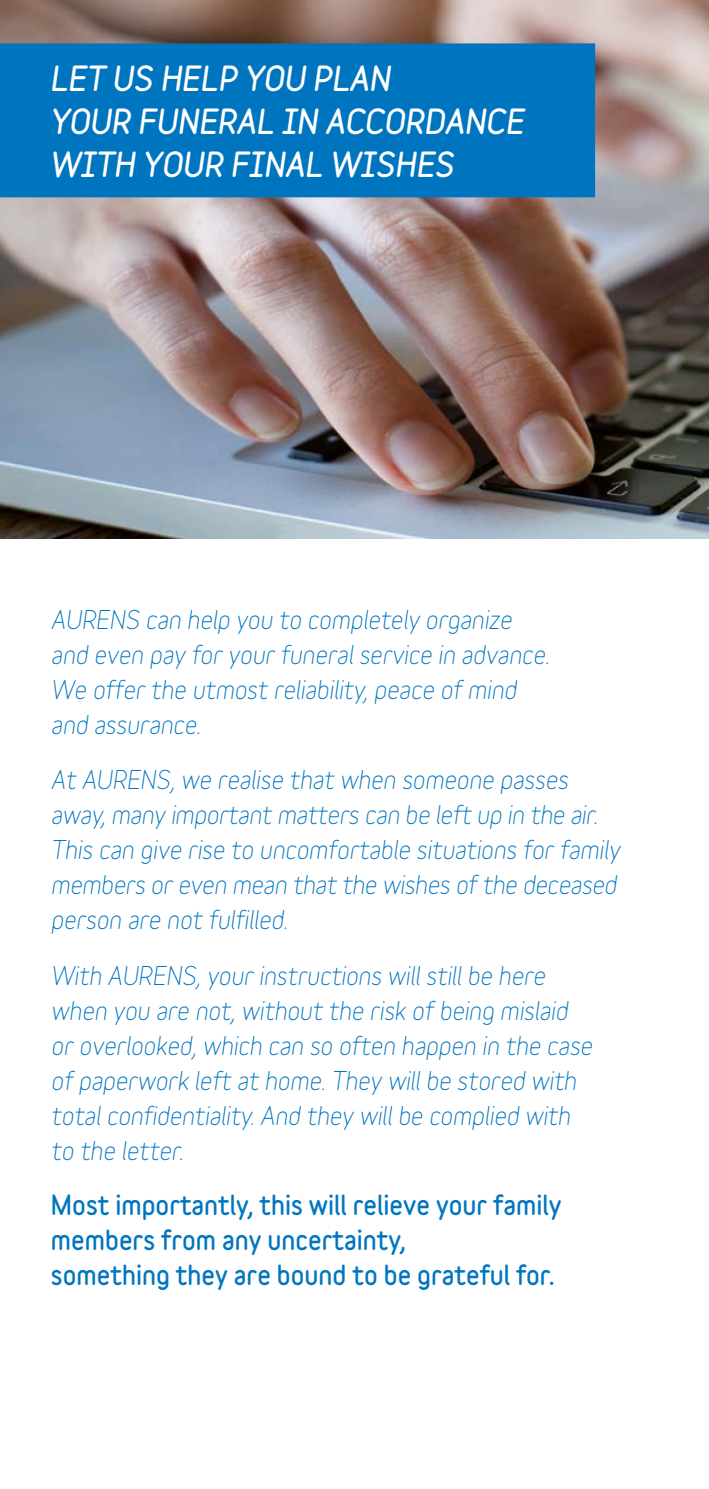
<style>
.page{position:relative;width:709px;height:1489px;background:#fff}
.page>*{position:absolute;margin:0;border:0;box-sizing:border-box;transform-origin:0 0}
.t1{font:italic 900 31px/43px "Variable";color:#fff}
.t2{font:italic 25px/35px "Variable";color:#0075bf}
.t3{font:900 25px/35px "Variable";color:#0075bf}
</style>
<div class="page">
<img style="left:0;top:0;width:709px;height:539px">
<div style="left:0;top:45px;width:594px;height:151px;background:#0075bf"></div>
<div style="left:0;top:43px;width:595px;height:154px;border:2px solid #0075bf"></div>
<p class="t1" style="left:50px;top:56px;width:475px">LET US HELP YOU PLAN<br>YOUR FUNERAL IN ACCORDANCE<br>WITH YOUR FINAL WISHES</p>
<p class="t2" style="left:51px;top:600px;width:499px">AURENS can help you to completely organize and even pay for your funeral service in advance.<br>We offer the utmost reliability, peace of mind and assurance.</p>
<p class="t2" style="left:51px;top:760px;width:570px">At AURENS, we realise that when someone passes away, many important matters can be left up in the air.<br>This can give rise to uncomfortable situations for family members or even mean that the wishes of the deceased person are not fulfilled.</p>
<p class="t2" style="left:51px;top:955px;width:543px">With AURENS, your instructions will still be here when you are not, without the risk of being mislaid or overlooked, which can so often happen in the case of paperwork left at home. They will be stored with total confidentiality. And they will be complied with to the letter.</p>
<p class="t3" style="left:51px;top:1186px;width:512px">Most importantly, this will relieve your family members from any uncertainty,<br>something they are bound to be grateful for.</p>
</div>
